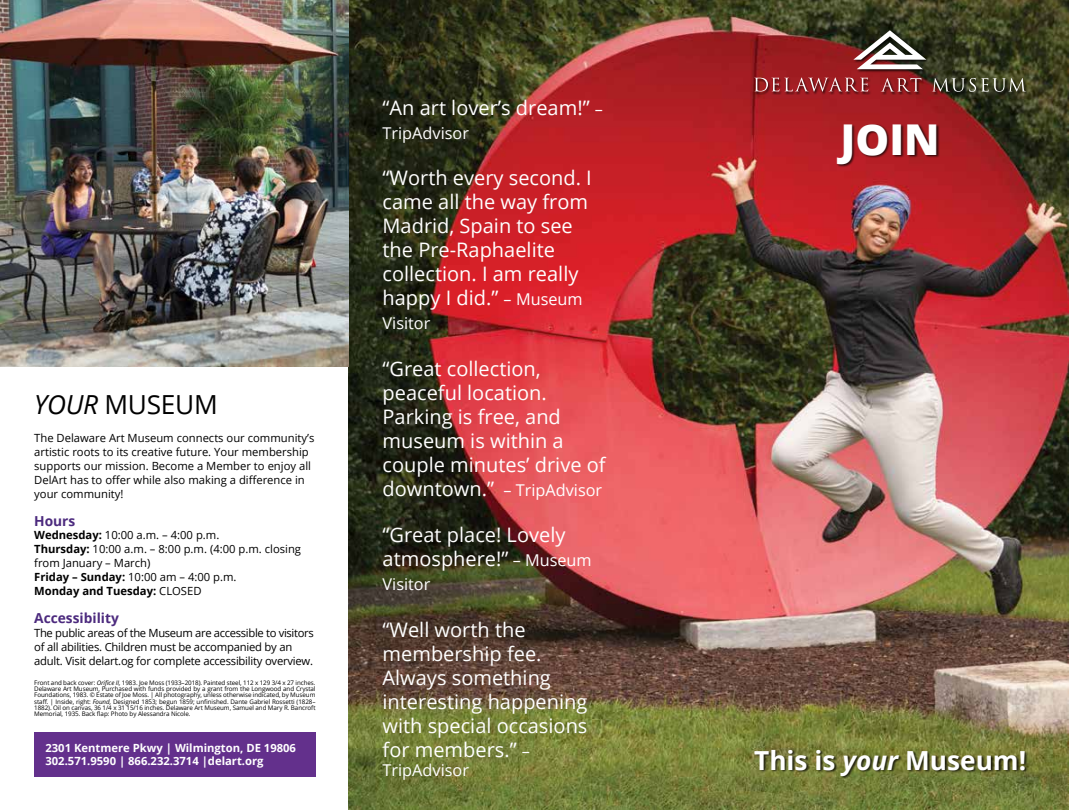
<style>
.page{position:relative;width:1069px;height:810px;background:#fff}
.page>*{position:absolute;margin:0;border:0;box-sizing:border-box;transform-origin:0 0}
.t1{font:800 42.5px "Open Sans";color:#fff}
.t2{font:700 26.25px "Open Sans";color:#fff}
.t3{font:26.25px "Open Sans";letter-spacing:-.01em;color:#000}
.t4{font:20px/24px "Open Sans";color:#fff}
.t5{font:16.25px "Open Sans";color:#fff}
.t6{font:700 13.75px "Open Sans";color:#4c2a7e}
.t7{font:11.25px/13.9px "Open Sans";color:#000}
.t8{font:11.25px/13.9px "Open Sans";letter-spacing:-.02em;color:#000}
.t9{font:700 11.25px/13.5px "Open Sans";color:#fff}
.t10{font:6.25px/6.2px "Open Sans";letter-spacing:-.01em;color:#000;text-align:justify}
.s1{font-style:italic}
.s2{font-weight:700}
.s3{font-size:16.25px}
.s4{font-size:20px}
</style>
<div class="page">
<img style="left:349px;top:0;width:720px;height:810px">
<div style="left:836px;top:124px;width:104px;height:44px;background:#000;opacity:.75"></div>
<div style="left:754px;top:750px;width:274px;height:29px;background:#000;opacity:.75"></div>
<div style="left:754px;top:30px;width:275px;height:65px;background:#000;opacity:.75"></div>
<svg style="left:881px;top:78px;width:40px;height:14px"></svg>
<svg style="left:932px;top:78px;width:94px;height:14px"></svg>
<svg style="left:754px;top:77px;width:114px;height:15px;background:#a54549"></svg>
<svg style="left:853px;top:30px;width:73px;height:39px"></svg>
<div style="left:34px;top:732px;width:281px;height:44px;background:#63308c"></div>
<img style="left:0;top:0;width:349px;height:366px">
<h2 class="t3" style="left:34px;top:387px;width:185px"><span class="s1">YOUR</span> MUSEUM</h2>
<h3 class="t7" style="left:34px;top:431px;width:282px">The Delaware Art Museum connects our community’s artistic roots to its creative future. Your membership supports our mission. Become a Member to enjoy all DelArt has to offer while also making a difference in your community!</h3>
<h3 class="t6" style="left:34px;top:511px;width:43px">Hours</h3>
<h3 class="t7" style="left:34px;top:528px;width:268px"><span class="s2">Wednesday:</span> 10:00 a.m. – 4:00 p.m.<br><span class="s2">Thursday:</span> 10:00 a.m. – 8:00 p.m. (4:00 p.m. closing from January – March)<br><span class="s2">Friday – Sunday:</span> 10:00 am – 4:00 p.m.<br><span class="s2">Monday and Tuesday:</span> CLOSED</h3>
<h3 class="t6" style="left:34px;top:608px;width:86px">Accessibility</h3>
<h3 class="t8" style="left:34px;top:626px;width:281px">The public areas of the Museum are accessible to visitors of all abilities. Children must be accompanied by an adult. Visit delart.og for complete accessibility overview.</h3>
<p class="t10" style="left:34px;top:679px;width:283px">Front and back cover: <span class="s1">Orifice II,</span> 1983. Joe Moss (1933–2018). Painted steel, 112 x 129 3/4 x 27 inches.<br>Delaware Art Museum, Purchased with funds provided by a grant from the Longwood and Crystal Foundations, 1983. © Estate of Joe Moss. | All photography, unless otherwise indicated, by Museum staff. | Inside, right: <span class="s1">Found,</span> Designed 1853; begun 1859; unfinished. Dante Gabriel Rossetti (1828– 1882). Oil on canvas, 36 1/4 x 31 15/16 inches. Delaware Art Museum, Samuel and Mary R. Bancroft Memorial, 1935. Back flap: Photo by Alessandra Nicole.</p>
<h3 class="t9" style="left:45px;top:740px;width:252px">2301 Kentmere Pkwy | Wilmington, DE 19806<br>302.571.9590 | 866.232.3714 |delart.org</h3>
<h3 class="t4" style="left:382px;top:95px;width:222px">“An art lover’s dream!” <span class="s3">–</span></h3>
<h3 class="t5" style="left:382px;top:122px;width:88px">TripAdvisor</h3>
<h3 class="t4" style="left:383px;top:165px;width:211px">“Worth every second. I came all the way from<br>Madrid, Spain to see the Pre-Raphaelite collection. I am really happy I did.” <span class="s3">– Museum</span></h3>
<h3 class="t5" style="left:382px;top:312px;width:49px">Visitor</h3>
<h3 class="t4" style="left:382px;top:356px;width:225px">“Great collection, peaceful location.<br>Parking is free, and museum is within a couple minutes’ drive of</h3>
<h3 class="t5" style="left:382px;top:479px;width:221px"><span class="s4">downtown.”</span> – TripAdvisor</h3>
<h3 class="t4" style="left:382px;top:522px;width:211px">“Great place! Lovely atmosphere!” <span class="s3">– Museum</span></h3>
<h3 class="t5" style="left:382px;top:573px;width:49px">Visitor</h3>
<h3 class="t4" style="left:382px;top:617px;width:206px">“Well worth the membership fee.<br>Always something interesting happening with special occasions for members.” <span class="s3">–</span></h3>
<h3 class="t5" style="left:383px;top:759px;width:88px">TripAdvisor</h3>
<h1 class="t1" style="left:840px;top:107px;width:101px">JOIN</h1>
<h2 class="t2" style="left:754px;top:742px;width:274px">This is <span class="s1">your</span> Museum!</h2>
</div>
